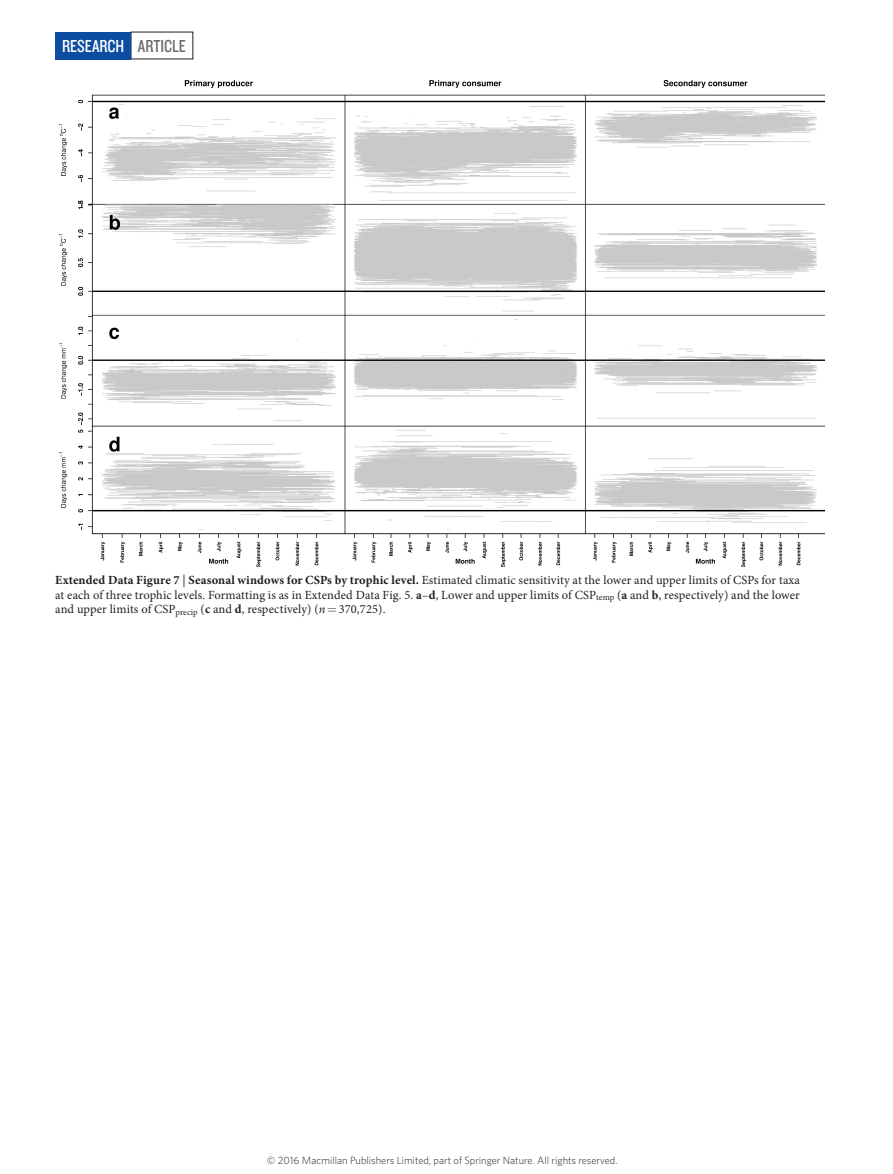
<style>
.page{position:relative;width:893px;height:1174px;background:#fff}
.page>*{position:absolute;margin:0;border:0;box-sizing:border-box;transform-origin:0 0}
.t1{font:18px "Knockout 29 Junior Ltweight";color:#fff}
.t2{font:12.45px/14.2px "Minion Pro";letter-spacing:.005em;color:#231f20;text-align:justify}
.t3{font:300 10.5px "Whitney";color:#231f20}
.s1{color:#6c6d70}
.s2{font-weight:700}
.s3{font-style:italic}
</style>
<div class="page">
<div style="left:55px;top:32px;width:76px;height:27px;background:#0d4da1"></div>
<img style="left:60px;top:81px;width:765px;height:485px">
<h1 class="t1" style="left:62px;top:34px;width:125px">RESEARCH <span class="s1">ARTICLE</span></h1>
<p class="t2" style="left:55px;top:573px;width:746px"><span class="s2">Extended Data Figure 7</span> | <span class="s2">Seasonal windows for CSPs by trophic level.</span> Estimated climatic sensitivity at the lower and upper limits of CSPs for taxa at each of three trophic levels. Formatting is as in Extended Data Fig. 5. <span class="s2">a</span>–<span class="s2">d</span>, Lower and upper limits of CSP<sub>temp</sub> (<span class="s2">a</span> and <span class="s2">b</span>, respectively) and the lower and upper limits of CSP<sub>precip</sub> (<span class="s2">c</span> and <span class="s2">d</span>, respectively) (<span class="s3">n</span> 370,725).</p>
<p class="t3" style="left:267px;top:1153px;width:352px">© 2016 Macmillan Publishers Limited, part of Springer Nature. All rights reserved.</p>
</div>
